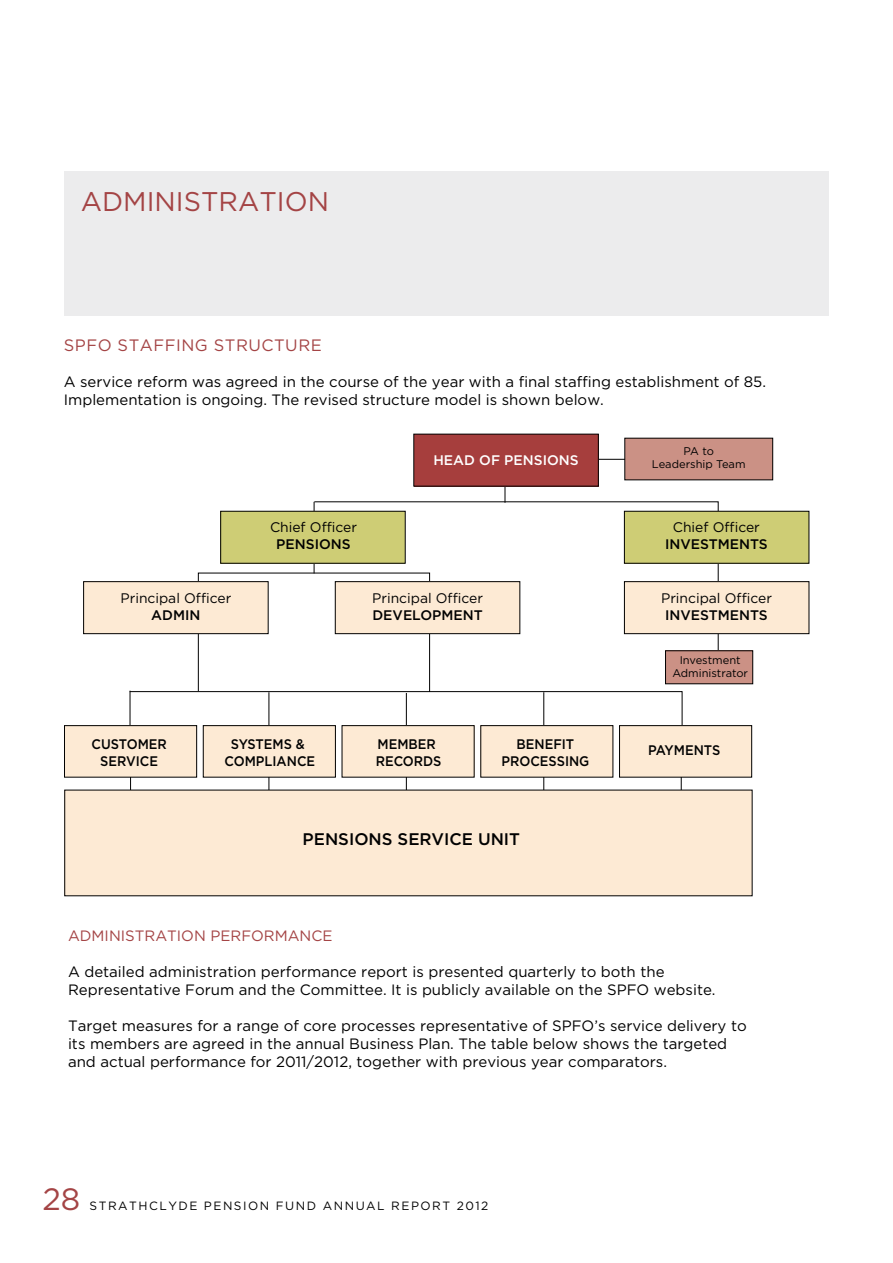
<style>
.page{position:relative;width:893px;height:1263px;background:#fff}
.page>*{position:absolute;margin:0;border:0;box-sizing:border-box;transform-origin:0 0}
.t1{font:30.9px "Gotham";color:#a44445}
.t2{font:27px "Gotham";color:#a44445}
.t3{font:500 16.8px "Gotham";color:#010101}
.t4{font:16.5px "Gotham";letter-spacing:.03em;color:#a44445}
.t5{font:15px/18px "Gotham";color:#000}
.t6{font:15px "Gotham";color:#a44445}
.t7{font:13.8px "Gotham";color:#010101}
.t8{font:500 13.8px/16.6px "Gotham";color:#010101;text-align:center;scale:.93 1}
.t9{font:500 13.8px "Gotham";color:#010101}
.t10{font:500 13.8px "Gotham";color:#fff}
.t11{font:12px "Gotham";letter-spacing:.125em;color:#000}
.t12{font:11.1px/13.4px "Gotham";color:#010101;text-align:center}
</style>
<div class="page">
<div style="left:64px;top:171px;width:765px;height:145px;background:#ececed"></div>
<svg style="left:314px;top:501px;width:405px;height:149px"></svg>
<hr style="left:314px;top:502px;width:1px;height:71px;background:#010101">
<div style="left:221px;top:511px;width:184px;height:52px;background:#cecd75"></div>
<div style="left:220px;top:511px;width:186px;height:53px;border:1px solid #010101"></div>
<div style="left:624px;top:511px;width:185px;height:52px;background:#cecd75"></div>
<div style="left:624px;top:511px;width:185px;height:53px;border:1px solid #010101"></div>
<div style="left:84px;top:582px;width:184px;height:52px;background:#fdead4"></div>
<div style="left:83px;top:581px;width:185px;height:53px;border:1px solid #010101"></div>
<hr style="left:406px;top:693px;width:1px;height:97px;background:#010101">
<hr style="left:543px;top:692px;width:1px;height:98px;background:#010101">
<hr style="left:269px;top:692px;width:1px;height:98px;background:#010101">
<svg style="left:129px;top:572px;width:554px;height:179px"></svg>
<hr style="left:130px;top:691px;width:1px;height:45px;background:#010101">
<svg style="left:130px;top:777px;width:1px;height:13px"></svg>
<svg style="left:681px;top:777px;width:1px;height:13px"></svg>
<hr style="left:590px;top:459px;width:37px;height:1px;background:#010101">
<svg style="left:505px;top:486px;width:1px;height:17px"></svg>
<div style="left:414px;top:434px;width:184px;height:52px;background:#a63e3d"></div>
<div style="left:625px;top:438px;width:148px;height:42px;background:#cb9185"></div>
<div style="left:665px;top:651px;width:88px;height:33px;background:#cb9185"></div>
<div style="left:665px;top:650px;width:88px;height:34px;border:1px solid #010101"></div>
<div style="left:65px;top:726px;width:132px;height:51px;background:#fdead4"></div>
<div style="left:64px;top:725px;width:133px;height:52px;border:1px solid #010101"></div>
<div style="left:203px;top:726px;width:132px;height:51px;background:#fdead4"></div>
<div style="left:203px;top:725px;width:133px;height:52px;border:1px solid #010101"></div>
<div style="left:342px;top:726px;width:132px;height:51px;background:#fdead4"></div>
<div style="left:342px;top:725px;width:132px;height:52px;border:1px solid #010101"></div>
<div style="left:481px;top:726px;width:132px;height:51px;background:#fdead4"></div>
<div style="left:480px;top:725px;width:133px;height:52px;border:1px solid #010101"></div>
<div style="left:619px;top:726px;width:133px;height:51px;background:#fdead4"></div>
<div style="left:619px;top:725px;width:133px;height:52px;border:1px solid #010101"></div>
<div style="left:335px;top:582px;width:185px;height:52px;background:#fdead4"></div>
<div style="left:335px;top:581px;width:185px;height:53px;border:1px solid #010101"></div>
<div style="left:624px;top:582px;width:185px;height:52px;background:#fdead4"></div>
<div style="left:624px;top:581px;width:185px;height:53px;border:1px solid #010101"></div>
<div style="left:65px;top:790px;width:687px;height:106px;background:#fdead4"></div>
<h2 class="t2" style="left:81px;top:184px;width:250px">ADMINISTRATION</h2>
<p class="t4" style="left:64px;top:335px;width:77px">SPFO Staffing</p>
<p class="t4" style="left:214px;top:335px;width:24px">Structure</p>
<p class="t5" style="left:64px;top:372px;width:704px">A service reform was agreed in the course of the year with a final staffing establishment of 85.<br>Implementation is ongoing. The revised structure model is shown below.</p>
<p class="t7" style="left:120px;top:591px;width:112px">Principal Officer</p>
<p class="t9" style="left:151px;top:607px;width:51px">ADMIN</p>
<p class="t10" style="left:433px;top:452px;width:147px">HEAD OF PENSIONS</p>
<p class="t12" style="left:652px;top:444px;width:95px">PA to<br>Leadership Team</p>
<p class="t7" style="left:270px;top:520px;width:89px">Chief Officer</p>
<p class="t9" style="left:276px;top:536px;width:76px">PENSIONS</p>
<p class="t7" style="left:372px;top:591px;width:112px">Principal Officer</p>
<p class="t9" style="left:372px;top:607px;width:112px">DEVELOPMENT</p>
<p class="t7" style="left:673px;top:520px;width:89px">Chief Officer</p>
<p class="t9" style="left:665px;top:536px;width:104px">INVESTMENTS</p>
<p class="t7" style="left:661px;top:591px;width:112px">Principal Officer</p>
<p class="t9" style="left:665px;top:607px;width:104px">INVESTMENTS</p>
<p class="t12" style="left:672px;top:653px;width:77px">Investment<br>Administrator</p>
<p class="t8" style="left:91px;top:735px;width:83px">CUSTOMER<br>SERVICE</p>
<p class="t8" style="left:224px;top:735px;width:99px">SYSTEMS &amp;<br>COMPLIANCE</p>
<p class="t8" style="left:376px;top:735px;width:72px;text-align:left">MEMBER<br>RECORDS</p>
<p class="t8" style="left:501px;top:735px;width:96px">BENEFIT<br>PROCESSING</p>
<p class="t8" style="left:648px;top:742px;width:79px">PAYMENTS</p>
<p class="t3" style="left:303px;top:829px;width:219px">PENSIONS SERVICE UNIT</p>
<p class="t6" style="left:68px;top:926px;width:23px">Administration</p>
<p class="t6" style="left:210px;top:926px;width:12px">performance</p>
<p class="t5" style="left:68px;top:962px;width:649px">A detailed administration performance report is presented quarterly to both the<br>Representative Forum and the Committee. It is publicly available on the SPFO website.</p>
<p class="t5" style="left:68px;top:1016px;width:680px">Target measures for a range of core processes representative of SPFO’s service delivery to its members are agreed in the annual Business Plan. The table below shows the targeted and actual performance for 2011/2012, together with previous year comparators.</p>
<h1 class="t1" style="left:43px;top:1179px;width:39px">28</h1>
<p class="t11" style="left:90px;top:1198px;width:400px">STRATHCLYDE PENSION FUND ANNUAL REPORT 2012</p>
</div>
